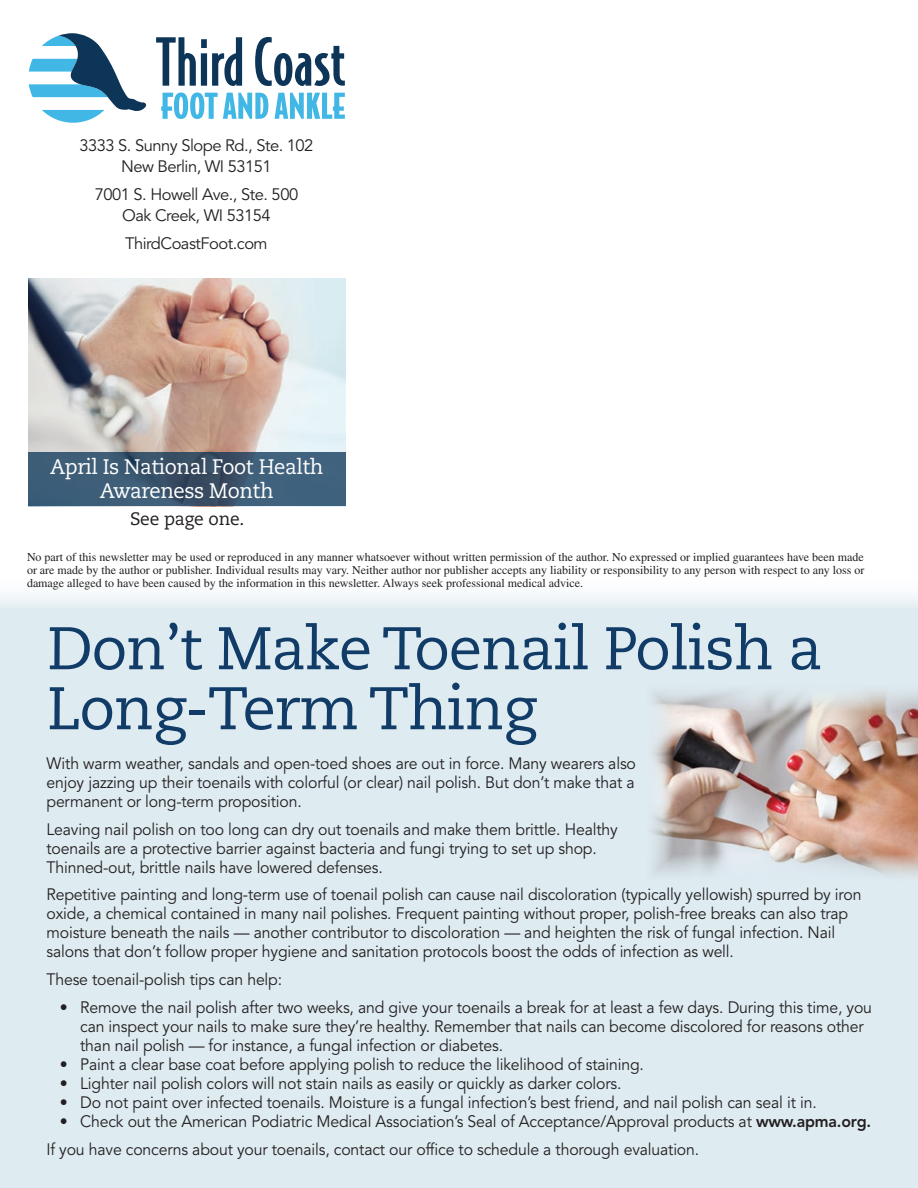
<style>
.page{position:relative;width:918px;height:1188px;background:#fff}
.page>*{position:absolute;margin:0;border:0;box-sizing:border-box;transform-origin:0 0}
.t1{font:60px/60px "Caecilia LT Std";letter-spacing:-.02em;color:#113c68}
.t2{font:21px/24px "Caecilia LT Std";letter-spacing:-.02em;color:#fff;text-align:center}
.t3{font:18px "Caecilia LT Std";letter-spacing:-.01em;color:#231f20}
.t4{font:16.5px/19px "Avenir LT Std";letter-spacing:-.01em;color:#231f20;scale:.96 1}
.t5{font:16.5px/21px "Avenir LT Std";letter-spacing:-.03em;color:#231f20;text-align:center}
.t6{font:12px/12.8px "Times LT Std";color:#231f20;text-align:justify}
.s1{font-weight:800}
</style>
<div class="page">
<div style="left:0;top:576px;width:918px;height:612px;background:#deebf1"></div>
<img style="left:651px;top:690px;width:267px;height:186px">
<img style="left:28px;top:279px;width:318px;height:173px">
<svg style="left:28px;top:452px;width:318px;height:54px;background:#3c5973"></svg>
<svg style="left:156px;top:37px;width:86px;height:49px"></svg>
<svg style="left:255px;top:37px;width:90px;height:49px"></svg>
<svg style="left:161px;top:92px;width:107px;height:27px"></svg>
<svg style="left:275px;top:93px;width:70px;height:26px"></svg>
<svg style="left:29px;top:33px;width:118px;height:90px"></svg>
<p class="t5" style="left:79px;top:136px;width:235px">3333 S. Sunny Slope Rd., Ste. 102<br>New Berlin, WI 53151</p>
<p class="t5" style="left:95px;top:184px;width:205px">7001 S. Howell Ave., Ste. 500<br>Oak Creek, WI 53154</p>
<p class="t5" style="left:125px;top:233px;width:144px">ThirdCoastFoot.com</p>
<p class="t2" style="left:50px;top:455px;width:275px">April Is National Foot Health<br>Awareness Month</p>
<p class="t3" style="left:130px;top:508px;width:116px">See page one.</p>
<p class="t6" style="left:27px;top:551px;width:839px">No part of this newsletter may be used or reproduced in any manner whatsoever without written permission of the author. No expressed or implied guarantees have been made or are made by the author or publisher. Individual results may vary. Neither author nor publisher accepts any liability or responsibility to any person with respect to any loss or damage alleged to have been caused by the information in this newsletter. Always seek professional medical advice.</p>
<h1 class="t1" style="left:47px;top:620px;width:777px">Don’t Make Toenail Polish a<br>Long-Term Thing</h1>
<p class="t4" style="left:46px;top:754px;width:616px;text-align:justify">With warm weather, sandals and open-toed shoes are out in force. Many wearers also enjoy jazzing up their toenails with colorful (or clear) nail polish. But don’t make that a permanent or long-term proposition.</p>
<p class="t4" style="left:46px;top:820px;width:597px">Leaving nail polish on too long can dry out toenails and make them brittle. Healthy toenails are a protective barrier against bacteria and fungi trying to set up shop.<br>Thinned-out, brittle nails have lowered defenses.</p>
<p class="t4" style="left:46px;top:886px;width:850px">Repetitive painting and long-term use of toenail polish can cause nail discoloration (typically yellowish) spurred by iron oxide, a chemical contained in many nail polishes. Frequent painting without proper, polish-free breaks can also trap moisture beneath the nails — another contributor to discoloration — and heighten the risk of fungal infection. Nail salons that don’t follow proper hygiene and sanitation protocols boost the odds of infection as well.</p>
<p class="t4" style="left:46px;top:970px;width:247px">These toenail-polish tips can help:</p>
<p class="t4" style="left:80px;top:998px;width:826px;text-indent:-20px">• Remove the nail polish after two weeks, and give your toenails a break for at least a few days. During this time, you can inspect your nails to make sure they’re healthy. Remember that nails can become discolored for reasons other than nail polish — for instance, a fungal infection or diabetes.</p>
<p class="t4" style="left:60px;top:1055px;width:610px">• Paint a clear base coat before applying polish to reduce the likelihood of staining.</p>
<p class="t4" style="left:60px;top:1074px;width:587px">• Lighter nail polish colors will not stain nails as easily or quickly as darker colors.</p>
<p class="t4" style="left:60px;top:1093px;width:790px">• Do not paint over infected toenails. Moisture is a fungal infection’s best friend, and nail polish can seal it in.</p>
<p class="t4" style="left:46px;top:1108px;width:861px;line-height:27.8px;text-indent:14px">• Check out the American Podiatric Medical Association’s Seal of Acceptance/Approval products at <span class="s1">www.apma.org.<br></span>If you have concerns about your toenails, contact our office to schedule a thorough evaluation.</p>
</div>
